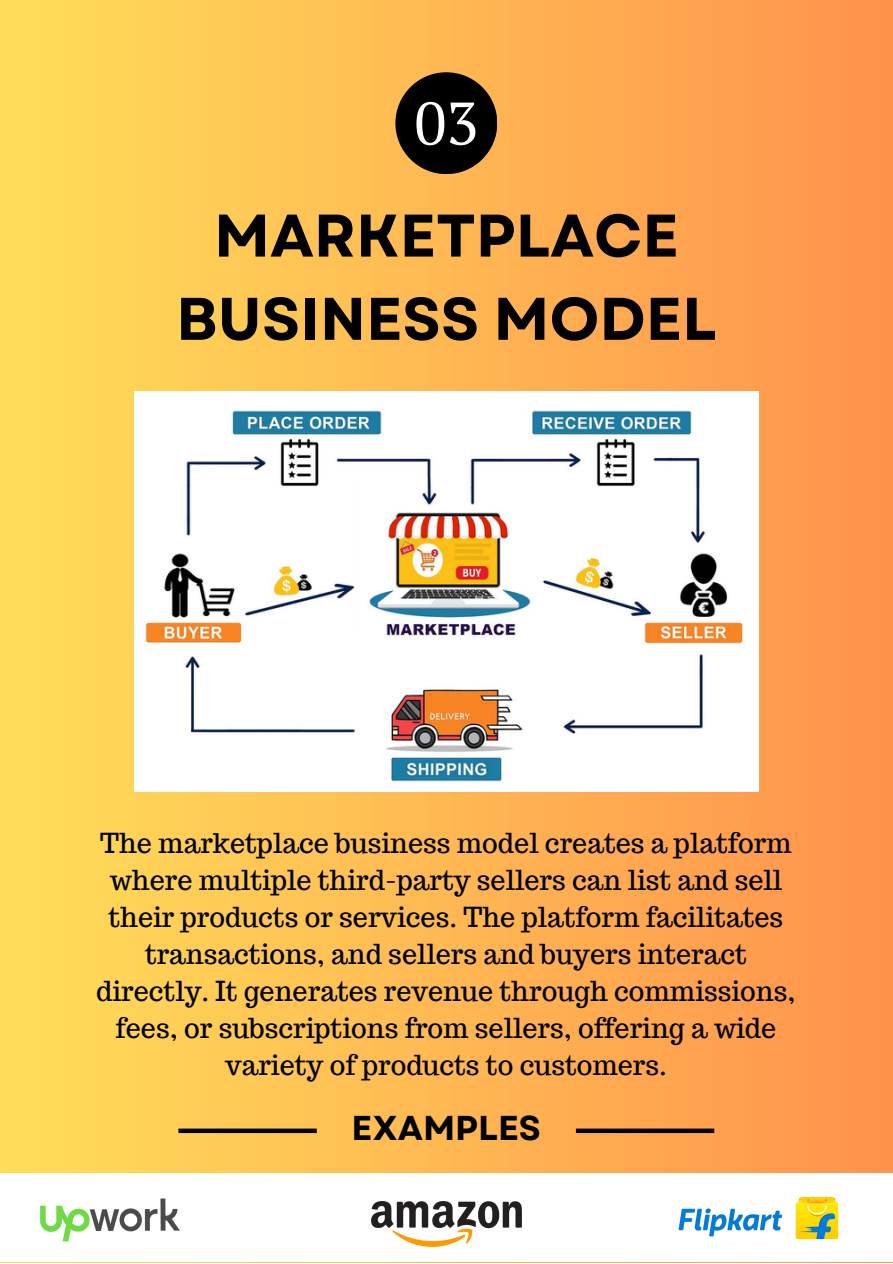
<style>
.page{position:relative;width:893px;height:1264px;background:#fff}
.page>*{position:absolute;margin:0;border:0;box-sizing:border-box;transform-origin:0 0}
.t1{font:700 60px/83.2px "Garet";color:#000;text-align:center}
.t2{font:60px "PT Serif";color:#fff}
.t3{font:700 34.5px "Garet";color:#000}
.t4{font:27px/37px "Trocchi";color:#000;text-align:center}
</style>
<div class="page">
<div style="left:0;top:0;width:892px;height:1262px;background:linear-gradient(to right,#ffde59,#ff924d)"></div>
<div style="left:395px;top:72px;width:102px;height:102px;background:#000;border-radius:50%"></div>
<div style="left:0;top:1173px;width:892px;height:88px;background:#fff"></div>
<div style="left:178px;top:1128px;width:139px;height:5px;background:#000"></div>
<div style="left:576px;top:1128px;width:138px;height:5px;background:#000"></div>
<img style="left:135px;top:392px;width:623px;height:399px">
<img style="left:40px;top:1198px;width:140px;height:44px">
<img style="left:371px;top:1201px;width:151px;height:45px">
<img style="left:678px;top:1196px;width:160px;height:44px">
<p class="t2" style="left:414px;top:82px;width:65px">03</p>
<p class="t1" style="left:176px;top:194px;width:542px">MARKETPLACE<br>BUSINESS MODEL</p>
<p class="t4" style="left:96px;top:824px;width:700px">The marketplace business model creates a platform where multiple third-party sellers can list and sell their products or services. The platform facilitates transactions, and sellers and buyers interact directly. It generates revenue through commissions, fees, or subscriptions from sellers, offering a wide variety of products to customers.</p>
<p class="t3" style="left:351px;top:1103px;width:191px">EXAMPLES</p>
</div>
